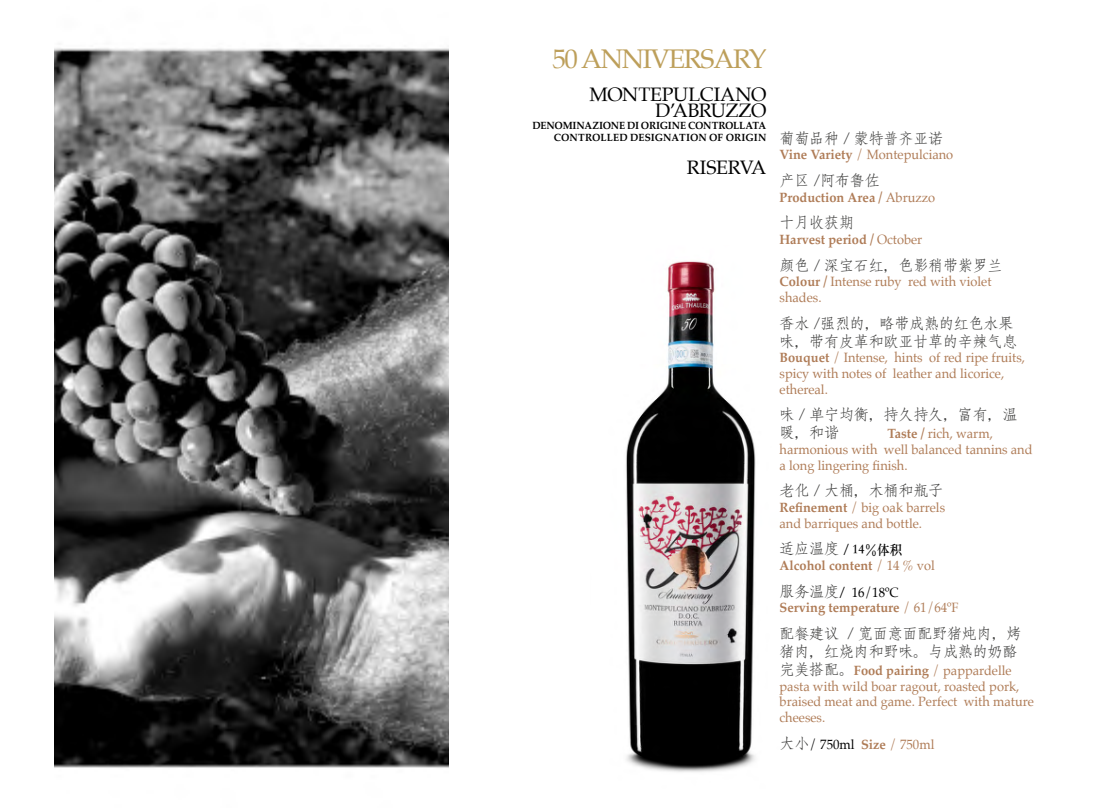
<style>
.page{position:relative;width:1106px;height:808px;background:#fff}
.page>*{position:absolute;margin:0;border:0;box-sizing:border-box;transform-origin:0 0}
.t1{font:27px "Palatino";letter-spacing:-.05em;color:#bd9f5a}
.t2{font:19.5px/16.5px "Palatino";letter-spacing:-.02em;color:#000;text-align:right}
.t3{font:15px/18px "Adobe Fangsong Std";letter-spacing:-.01em;color:#3c3c3b}
.t4{font:13.5px/15.8px "Palatino";color:#af7c57;scale:.95 1}
.t5{font:700 13.5px/26.5px "Palatino";color:#af7c57;scale:.95 1}
.t6{font:13.5px "Palatino";color:#000;scale:.95 1}
.t7{font:13.5px "ST Songti TC Bold";color:#000;scale:.94 1}
.t8{font:700 10.5px/12px "Palatino";color:#000;text-align:right;scale:.95 1}
.s1{font-weight:700}
.s2{font-weight:400}
.s3{font-family:"Adobe Fangsong Std";font-size:15px;color:#3c3c3b}
.s4{font-family:"Adobe Fangsong Std";font-weight:400;font-size:15px;color:#3c3c3b}
.s5{font-family:"ST Songti TC Bold";font-weight:400;color:#000}
.s6{font-weight:400;color:#000}
.s7{font-weight:700;color:#af7c57}
.s8{color:#af7c57}
</style>
<div class="page">
<img style="left:626px;top:261px;width:130px;height:511px">
<img style="left:54px;top:48px;width:394px;height:720px">
<h1 class="t1" style="left:552px;top:36px;width:216px">50 ANNIVERSARY</h1>
<h2 class="t2" style="left:589px;top:86px;width:178px">MONTEPULCIANO<br>D’ABRUZZO</h2>
<p class="t8" style="left:532px;top:119px;width:248px">DENOMINAZIONE DI ORIGINE CONTROLLATA<br>CONTROLLED DESIGNATION OF ORIGIN</p>
<h2 class="t2" style="left:686px;top:159px;width:81px">RISERVA</h2>
<p class="t3" style="left:779px;top:129px;width:165px">葡萄品种 / 蒙特普齐亚诺</p>
<p class="t4" style="left:779px;top:147px;width:184px"><span class="s1">Vine Variety</span> / Montepulciano</p>
<p class="t3" style="left:779px;top:172px;width:102px">产区 /阿布鲁佐</p>
<p class="t5" style="left:779px;top:184px;width:165px">Production Area / <span class="s2">Abruzzo</span></p>
<p class="t3" style="left:779px;top:214px;width:76px">十月收获期</p>
<p class="t5" style="left:779px;top:226px;width:152px">Harvest period / <span class="s2">October</span></p>
<p class="t3" style="left:779px;top:256px;width:224px">颜色 / 深宝石红，色影稍带紫罗兰</p>
<p class="t4" style="left:779px;top:274px;width:225px"><span class="s1">Colour /</span> Intense ruby red with violet shades.</p>
<p class="t3" style="left:779px;top:314px;width:239px">香水 /强烈的，略带成熟的红色水果味，带有皮革和欧亚甘草的辛辣气息</p>
<p class="t4" style="left:779px;top:350px;width:260px"><span class="s1">Bouquet</span> / Intense, hints of red ripe fruits, spicy with notes of leather and licorice, ethereal.</p>
<p class="t3" style="left:779px;top:406px;width:239px">味 / 单宁均衡，持久持久，富有，温暖，和谐</p>
<p class="t4" style="left:779px;top:426px;width:268px;text-indent:108px"><span class="s1">Taste /</span> rich, warm, harmonious with well balanced tannins and a long lingering finish.</p>
<p class="t3" style="left:779px;top:482px;width:165px">老化 / 大桶，木桶和瓶子</p>
<p class="t4" style="left:779px;top:499px;width:176px"><span class="s1">Refinement</span> / big oak barrels and barriques and bottle.</p>
<p class="t7" style="left:779px;top:542px;width:132px"><span class="s3">适应温度</span> / 14％体积</p>
<p class="t5" style="left:779px;top:552px;width:165px">Alcohol content <span class="s2">/ 14 % vol</span><span class="s4">服务温度</span><span class="s5">/</span> <span class="s6">16/18ºC</span></p>
<p class="t5" style="left:779px;top:594px;width:190px">Serving temperature <span class="s2">/ 61/64ºF</span></p>
<p class="t3" style="left:779px;top:624px;width:243px">配餐建议 / 宽面意面配野猪炖肉，烤猪肉，红烧肉和野味。与成熟的奶酪</p>
<p class="t4" style="left:779px;top:662px;width:269px"><span class="s3">完美搭配。</span><span class="s1">Food pairing</span> / pappardelle pasta with wild boar ragout, roasted pork, braised meat and game. Perfect with mature cheeses.</p>
<p class="t6" style="left:779px;top:733px;width:164px"><span class="s3">大小</span>/ 750ml <span class="s7">Size</span> <span class="s8">/ 750ml</span></p>
</div>
